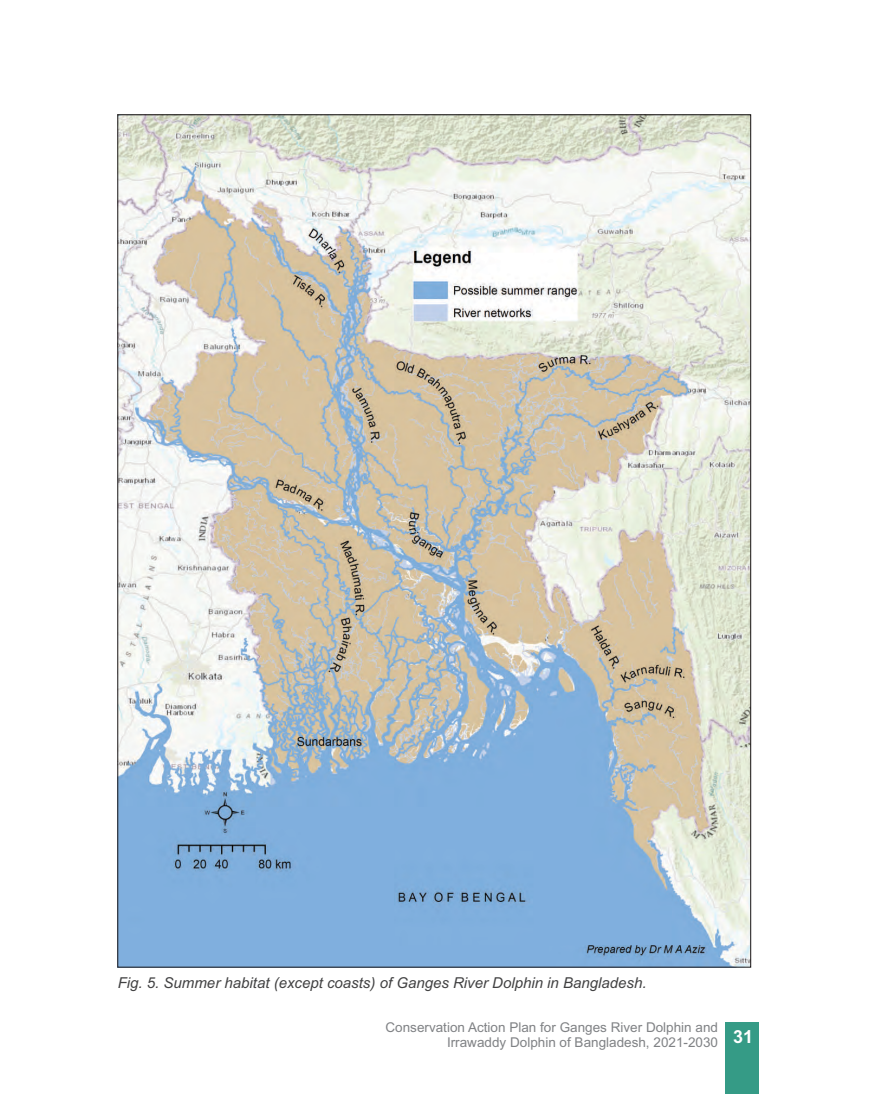
<style>
.page{position:relative;width:878px;height:1094px;background:#fff}
.page>*{position:absolute;margin:0;border:0;box-sizing:border-box;transform-origin:0 0}
.t1{font:700 18px "Arial";color:#fff}
.t2{font:italic 15px "Arial";color:#414142}
.t3{font:13.5px/15.1px "Arial";color:#808285;text-align:right}
</style>
<div class="page">
<div style="left:725px;top:1022px;width:34px;height:72px;background:#359b86"></div>
<img style="left:119px;top:116px;width:630px;height:849px">
<p class="t2" style="left:118px;top:976px;width:530px">Fig. 5. Summer habitat (except coasts) of Ganges River Dolphin in Bangladesh.</p>
<p class="t3" style="left:385px;top:1020px;width:334px">Conservation Action Plan for Ganges River Dolphin and<br>Irrawaddy Dolphin of Bangladesh, 2021-2030</p>
<h1 class="t1" style="left:733px;top:1030px;width:22px">31</h1>
</div>
